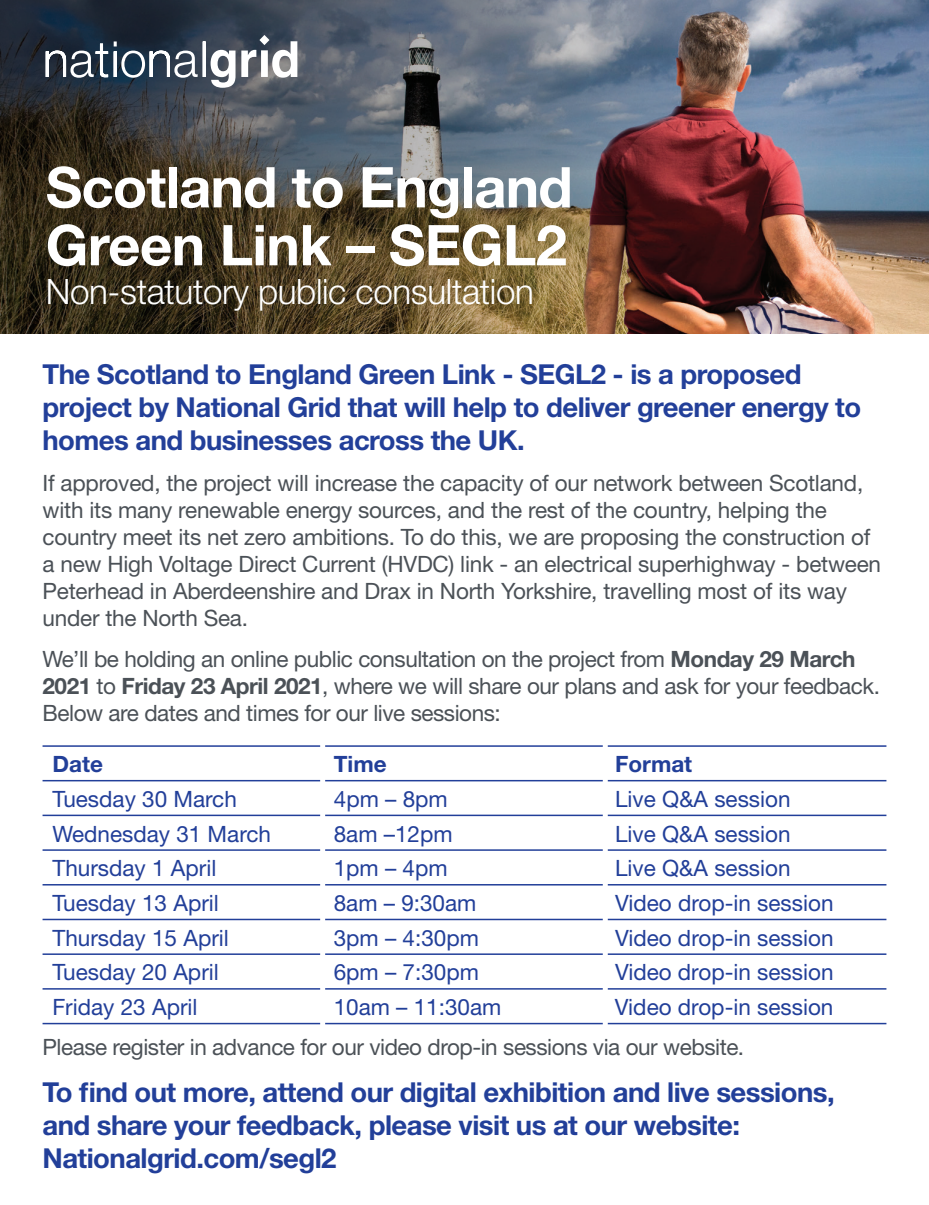
<style>
.page{position:relative;width:929px;height:1205px;background:#fff}
.page>*{position:absolute;margin:0;border:0;box-sizing:border-box;transform-origin:0 0}
.t1{font:700 56.25px/58px "Helvetica Neue LT";letter-spacing:-.015em;color:#fff}
.t2{font:300 35px "Helvetica Neue LT";letter-spacing:-.01em;color:#fff}
.t3{font:700 27.5px/33px "Helvetica Neue LT";letter-spacing:-.02em;color:#223f99}
.t4{font:22.5px/27px "Helvetica Neue LT";letter-spacing:-.01em;color:#4b5157}
.t5{font:22.5px "Helvetica Neue LT";color:#223f99}
.t6{font:700 22.5px "Helvetica Neue LT";color:#223f99}
.s1{font-weight:700}
</style>
<div class="page">
<hr style="left:43px;top:745px;width:281px;height:2px;background:#223f99">
<hr style="left:324px;top:745px;width:281px;height:2px;background:#223f99">
<hr style="left:605px;top:745px;width:281px;height:2px;background:#223f99">
<hr style="left:43px;top:780px;width:281px;height:1px;background:#223f99">
<hr style="left:324px;top:780px;width:281px;height:1px;background:#223f99">
<hr style="left:605px;top:780px;width:281px;height:1px;background:#223f99">
<hr style="left:43px;top:814px;width:281px;height:2px;background:#223f99">
<hr style="left:324px;top:814px;width:281px;height:2px;background:#223f99">
<hr style="left:605px;top:814px;width:281px;height:2px;background:#223f99">
<hr style="left:43px;top:849px;width:281px;height:2px;background:#223f99">
<hr style="left:324px;top:849px;width:281px;height:2px;background:#223f99">
<hr style="left:605px;top:849px;width:281px;height:2px;background:#223f99">
<hr style="left:43px;top:884px;width:281px;height:1px;background:#223f99">
<hr style="left:324px;top:884px;width:281px;height:1px;background:#223f99">
<hr style="left:605px;top:884px;width:281px;height:1px;background:#223f99">
<hr style="left:43px;top:919px;width:281px;height:1px;background:#223f99">
<hr style="left:324px;top:919px;width:281px;height:1px;background:#223f99">
<hr style="left:605px;top:919px;width:281px;height:1px;background:#223f99">
<hr style="left:43px;top:953px;width:281px;height:2px;background:#223f99">
<hr style="left:324px;top:953px;width:281px;height:2px;background:#223f99">
<hr style="left:605px;top:953px;width:281px;height:2px;background:#223f99">
<hr style="left:43px;top:988px;width:281px;height:1px;background:#223f99">
<hr style="left:324px;top:988px;width:281px;height:1px;background:#223f99">
<hr style="left:605px;top:988px;width:281px;height:1px;background:#223f99">
<hr style="left:43px;top:1023px;width:281px;height:1px;background:#223f99">
<hr style="left:324px;top:1023px;width:281px;height:1px;background:#223f99">
<hr style="left:605px;top:1023px;width:281px;height:1px;background:#223f99">
<img style="left:0;top:0;width:928px;height:333px">
<svg style="left:46px;top:35px;width:251px;height:53px"></svg>
<div style="left:320px;top:735px;width:5px;height:296px;background:#fff"></div>
<div style="left:602px;top:735px;width:5px;height:296px;background:#fff"></div>
<h1 class="t1" style="left:46px;top:157px;width:528px">Scotland to England<br>Green Link – SEGL2</h1>
<h2 class="t2" style="left:46px;top:270px;width:489px">Non-statutory public consultation</h2>
<p class="t3" style="left:43px;top:357px;width:820px">The Scotland to England Green Link - SEGL2 - is a proposed project by National Grid that will help to deliver greener energy to homes and businesses across the UK.</p>
<p class="t4" style="left:43px;top:469px;width:840px">If approved, the project will increase the capacity of our network between Scotland, with its many renewable energy sources, and the rest of the country, helping the country meet its net zero ambitions. To do this, we are proposing the construction of a new High Voltage Direct Current (HVDC) link - an electrical superhighway - between Peterhead in Aberdeenshire and Drax in North Yorkshire, travelling most of its way under the North Sea.</p>
<p class="t4" style="left:43px;top:645px;width:838px">We’ll be holding an online public consultation on the project from <span class="s1">Monday 29 March<br>2021</span> to <span class="s1">Friday 23 April 2021</span>, where we will share our plans and ask for your feedback.<br>Below are dates and times for our live sessions:</p>
<p class="t6" style="left:53px;top:750px;width:52px">Date</p>
<p class="t6" style="left:334px;top:750px;width:54px">Time</p>
<p class="t6" style="left:615px;top:750px;width:79px">Format</p>
<p class="t5" style="left:52px;top:785px;width:186px">Tuesday 30 March</p>
<p class="t5" style="left:334px;top:785px;width:115px">4pm – 8pm</p>
<p class="t5" style="left:615px;top:785px;width:177px">Live Q&amp;A session</p>
<p class="t5" style="left:52px;top:820px;width:220px">Wednesday 31 March</p>
<p class="t5" style="left:334px;top:820px;width:120px">8am –12pm</p>
<p class="t5" style="left:615px;top:820px;width:177px">Live Q&amp;A session</p>
<p class="t5" style="left:52px;top:855px;width:165px">Thursday 1 April</p>
<p class="t5" style="left:334px;top:855px;width:115px">1pm – 4pm</p>
<p class="t5" style="left:615px;top:855px;width:177px">Live Q&amp;A session</p>
<p class="t5" style="left:52px;top:889px;width:168px">Tuesday 13 April</p>
<p class="t5" style="left:334px;top:889px;width:144px">8am – 9:30am</p>
<p class="t5" style="left:615px;top:889px;width:220px">Video drop-in session</p>
<p class="t5" style="left:52px;top:924px;width:178px">Thursday 15 April</p>
<p class="t5" style="left:333px;top:924px;width:147px">3pm – 4:30pm</p>
<p class="t5" style="left:615px;top:924px;width:220px">Video drop-in session</p>
<p class="t5" style="left:52px;top:959px;width:168px">Tuesday 20 April</p>
<p class="t5" style="left:333px;top:959px;width:147px">6pm – 7:30pm</p>
<p class="t5" style="left:615px;top:959px;width:220px">Video drop-in session</p>
<p class="t5" style="left:52px;top:993px;width:147px">Friday 23 April</p>
<p class="t5" style="left:333px;top:993px;width:169px">10am – 11:30am</p>
<p class="t5" style="left:615px;top:993px;width:220px">Video drop-in session</p>
<p class="t4" style="left:42px;top:1033px;width:703px">Please register in advance for our video drop-in sessions via our website.</p>
<p class="t3" style="left:43px;top:1075px;width:793px">To find out more, attend our digital exhibition and live sessions, and share your feedback, please visit us at our website:<br>Nationalgrid.com/segl2</p>
</div>
